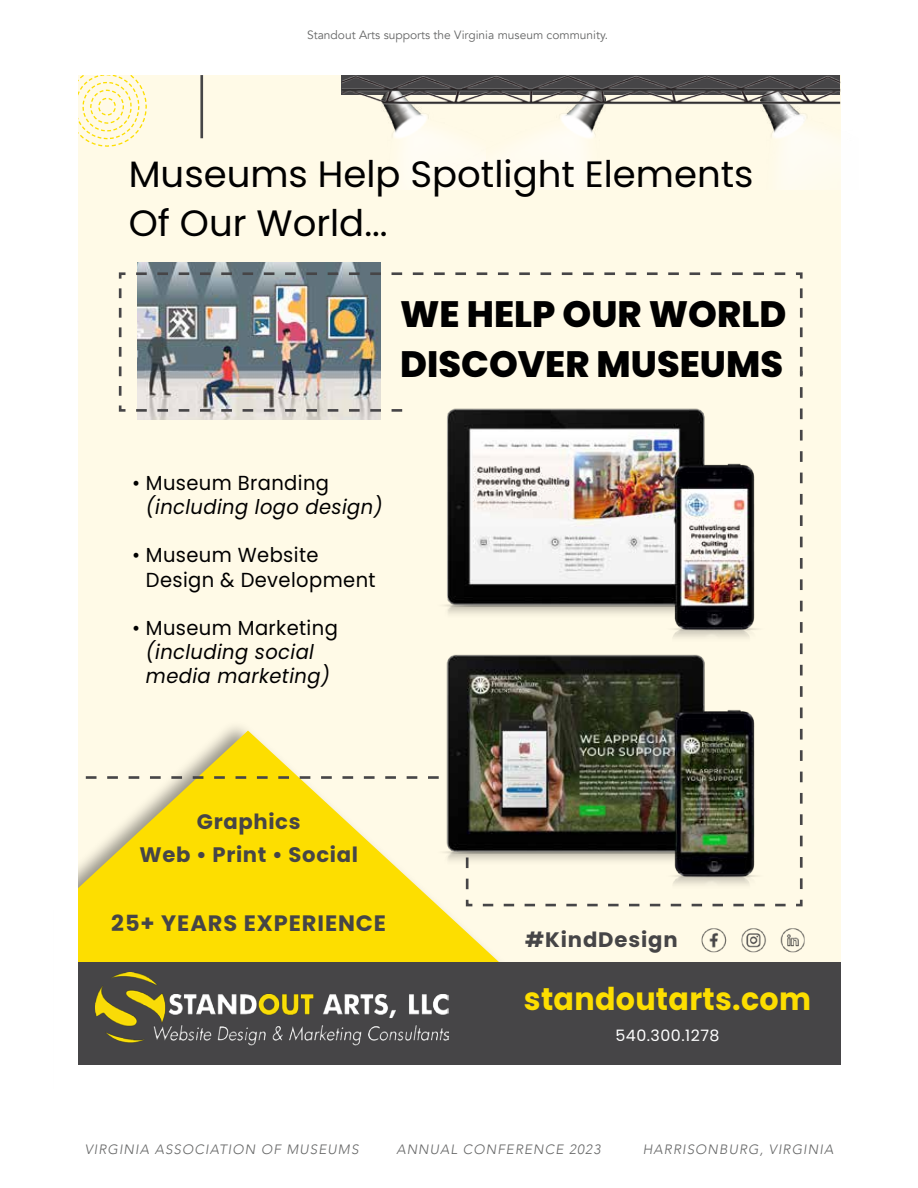
<style>
.page{position:relative;width:918px;height:1188px;background:#fff}
.page>*{position:absolute;margin:0;border:0;box-sizing:border-box;transform-origin:0 0}
.t1{font:36.6px/49.8px "Poppins";color:#000}
.t2{font:800 36.6px/49.8px "Poppins";color:#000}
.t3{font:700 31.5px "Poppins";letter-spacing:.01em;color:#fdde00;scale:.96 1}
.t4{font:700 22.2px "Poppins";letter-spacing:.04em;color:#464547}
.t5{font:700 21px/32.7px "Poppins";letter-spacing:.03em;color:#464547;text-align:center}
.t6{font:20.25px/24.3px "Poppins";letter-spacing:.02em;color:#000;scale:.96 1}
.t7{font:italic 20.25px/24.3px "Poppins";letter-spacing:.02em;color:#000;scale:.96 1}
.t8{font:15.75px "Poppins";letter-spacing:.03em;color:#fff}
.t9{font:italic 300 13.5px "Avenir";letter-spacing:.08em;color:#666767}
.t10{font:12px "Avenir";color:#666767}
</style>
<div class="page">
<div style="left:78px;top:75px;width:762px;height:895px;background:#fffae7"></div>
<div style="left:78px;top:895px;width:421px;height:67px;background:#fdde00"></div>
<div style="left:78px;top:962px;width:762px;height:104px;background:#464547"></div>
<img style="left:741px;top:928px;width:25px;height:25px">
<img style="left:701px;top:928px;width:26px;height:25px">
<img style="left:780px;top:928px;width:25px;height:25px">
<hr style="left:200px;top:75px;width:3px;height:63px;background:#464547">
<img style="left:137px;top:262px;width:243px;height:9px">
<svg style="left:118px;top:271px;width:685px;height:82px"></svg>
<svg style="left:800px;top:283px;width:3px;height:70px"></svg>
<svg style="left:465px;top:353px;width:338px;height:555px"></svg>
<img style="left:96px;top:973px;width:353px;height:73px">
<div style="left:406px;top:138px;width:40px;height:41px;background:#fffcf2"></div>
<div style="left:446px;top:138px;width:136px;height:41px;background:#fffbf0"></div>
<div style="left:785px;top:89px;width:56px;height:101px;background:#fefbf1"></div>
<img style="left:342px;top:75px;width:498px;height:63px">
<div style="left:54px;top:1065px;width:810px;height:24px;background:#fff"></div>
<svg style="left:78px;top:75px;width:69px;height:72px"></svg>
<svg style="left:78px;top:288px;width:713px;height:607px"></svg>
<img style="left:415px;top:627px;width:366px;height:272px">
<p class="t10" style="left:307px;top:28px;width:303px">Standout Arts supports the Virginia museum community.</p>
<h1 class="t1" style="left:129px;top:149px;width:626px">Museums Help Spotlight Elements<br>Of Our World...</h1>
<h1 class="t2" style="left:400px;top:290px;width:388px">WE HELP OUR WORLD<br>DISCOVER MUSEUMS</h1>
<h3 class="t6" style="left:132px;top:471px;width:207px">• Museum Branding</h3>
<h3 class="t7" style="left:146px;top:495px;width:248px">(including logo design)</h3>
<h3 class="t6" style="left:146px;top:543px;width:241px;text-indent:-14px">• Museum Website<br>Design &amp; Development</h3>
<h3 class="t6" style="left:132px;top:615px;width:216px">• Museum Marketing</h3>
<h3 class="t7" style="left:146px;top:640px;width:193px">(including social media marketing)</h3>
<h3 class="t5" style="left:139px;top:805px;width:220px">Graphics<br>Web • Print • Social</h3>
<h3 class="t4" style="left:111px;top:910px;width:276px">25+ YEARS EXPERIENCE</h3>
<h3 class="t5" style="left:525px;top:923px;width:154px">#KindDesign</h3>
<h2 class="t3" style="left:524px;top:981px;width:301px">standoutarts.com</h2>
<p class="t8" style="left:615px;top:1026px;width:106px">540.300.1278</p>
<p class="t9" style="left:85px;top:1142px;width:275px">VIRGINIA ASSOCIATION OF MUSEUMS</p>
<p class="t9" style="left:396px;top:1142px;width:206px">ANNUAL CONFERENCE 2023</p>
<p class="t9" style="left:643px;top:1142px;width:192px">HARRISONBURG, VIRGINIA</p>
</div>
